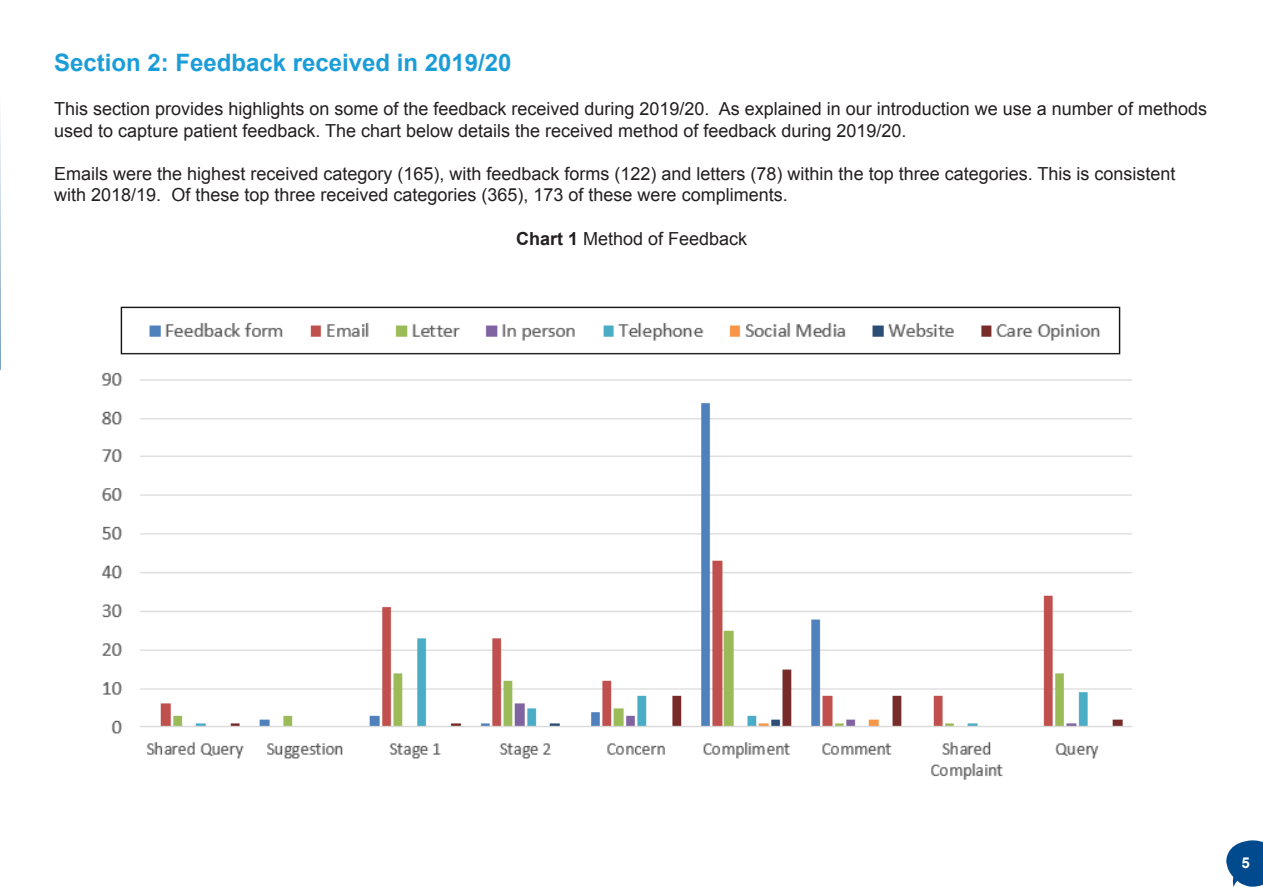
<style>
.page{position:relative;width:1263px;height:893px;background:#fff}
.page>*{position:absolute;margin:0;border:0;box-sizing:border-box;transform-origin:0 0}
.t1{font:700 24px "Arial";color:#1b9dd8}
.t2{font:18px/21.6px "Arial";color:#231f20}
.t3{font:700 15px "Arial";color:#fff}
.s1{font-weight:700}
</style>
<div class="page">
<svg style="left:1226px;top:840px;width:37px;height:47px"></svg>
<svg style="left:0;top:116px;width:1px;height:254px"></svg>
<img style="left:101px;top:306px;width:1032px;height:474px">
<p class="t1" style="left:54px;top:47px;width:459px">Section 2: Feedback received in 2019/20</p>
<p class="t2" style="left:54px;top:98px;width:1154px">This section provides highlights on some of the feedback received during 2019/20. As explained in our introduction we use a number of methods used to capture patient feedback. The chart below details the received method of feedback during 2019/20.</p>
<p class="t2" style="left:54px;top:163px;width:1123px">Emails were the highest received category (165), with feedback forms (122) and letters (78) within the top three categories. This is consistent with 2018/19. Of these top three received categories (365), 173 of these were compliments.</p>
<p class="t2" style="left:516px;top:228px;width:233px"><span class="s1">Chart 1</span> Method of Feedback</p>
<p class="t3" style="left:1241px;top:853px;width:10px">5</p>
</div>
